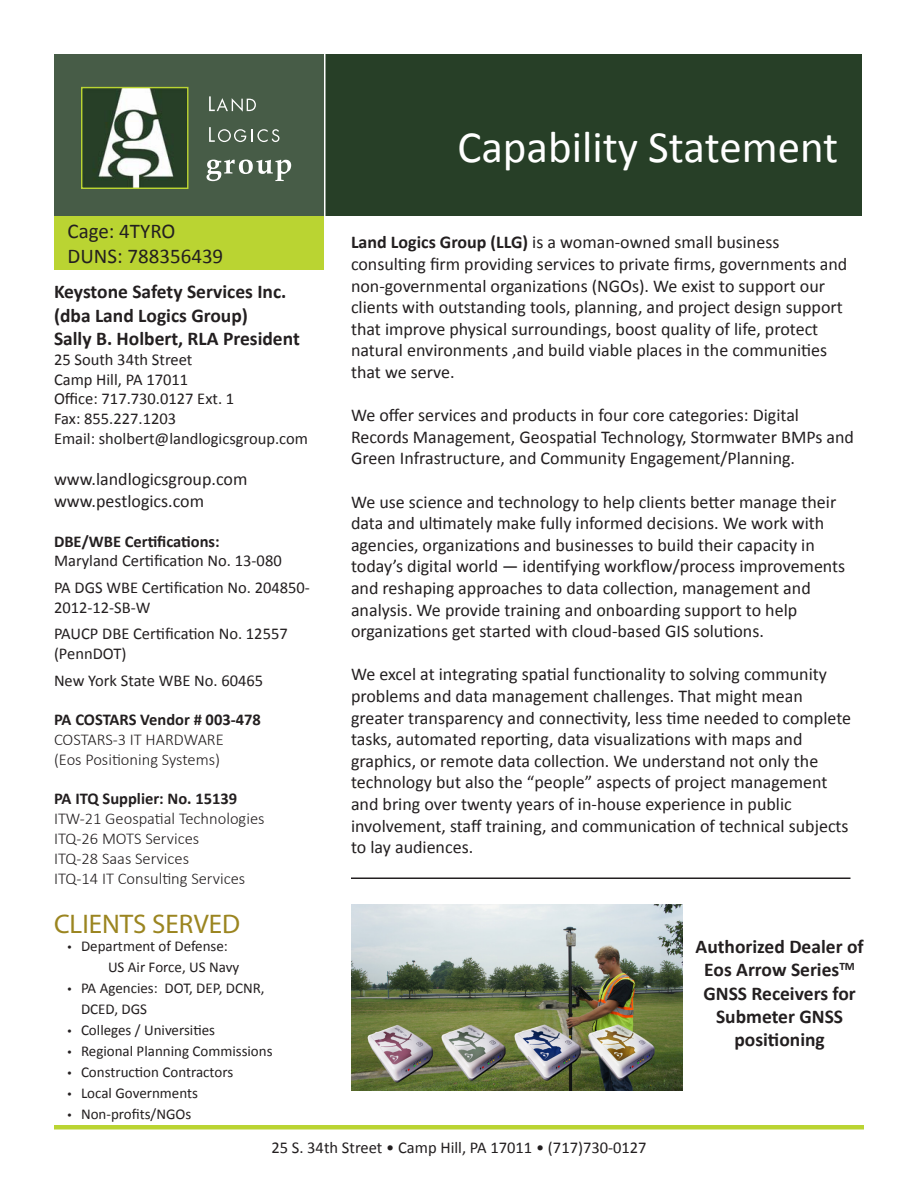
<style>
.page{position:relative;width:918px;height:1188px;background:#fff}
.page>*{position:absolute;margin:0;border:0;box-sizing:border-box;transform-origin:0 0}
._1__Main_Heading{font:45px "Calibri";color:#fff}
._2__Body_Heading{font:27px "Myriad Pro";color:#9b8520}
.subheading{font:21px "Calibri";color:#231f20}
.subheading-2{font:700 19.5px/23.4px "Calibri";color:#231f20;text-align:center}
.subheading-3{font:18px/21.6px "Calibri";color:#231f20}
.subheading-4{font:16.5px/19.8px "Calibri";color:#231f20}
.subheading-5{font:300 16.5px "Calibri";color:#231f20}
.subheading-6{font:700 16.5px "Calibri";color:#231f20}
._3__Body_Text_w_Bull{font:15px/21px "Calibri";color:#231f20}
.s1{font-weight:700}
.s2{font-family:"Myriad Pro"}
</style>
<div class="page">
<div style="left:54px;top:216px;width:270px;height:54px;background:#bad432"></div>
<div style="left:322px;top:54px;width:540px;height:162px;background:#273f27"></div>
<div style="left:54px;top:54px;width:270px;height:162px;background:#475c47"></div>
<div style="left:54px;top:1125px;width:810px;height:5px;background:#bad432"></div>
<img style="left:83px;top:89px;width:103px;height:98px">
<div style="left:81px;top:87px;width:107px;height:102px;border:1px solid #bad432"></div>
<svg style="left:209px;top:96px;width:47px;height:16px"></svg>
<svg style="left:209px;top:127px;width:70px;height:15px"></svg>
<svg style="left:207px;top:160px;width:84px;height:21px"></svg>
<hr style="left:324px;top:54px;width:2px;height:364px;background:#fff">
<img style="left:351px;top:904px;width:332px;height:186px">
<hr style="left:351px;top:878px;width:499px;height:1px;background:#231f20">
<p class="_1__Main_Heading" style="left:457px;top:118px;width:382px">Capability Statement</p>
<p class="subheading" style="left:68px;top:218px;width:110px">Cage: 4TYRO</p>
<p class="subheading" style="left:68px;top:243px;width:157px">DUNS: 788356439</p>
<p class="subheading-3" style="left:351px;top:232px;width:498px"><span class="s1">Land Logics Group (LLG)</span> is a woman-owned small business consulting firm providing services to private firms, governments and non-governmental organizations (NGOs). We exist to support our clients with outstanding tools, planning, and project design support that improve physical surroundings, boost quality of life, protect natural environments ,and build viable places in the communities that we serve.</p>
<p class="subheading-3" style="left:351px;top:404px;width:505px">We offer services and products in four core categories: Digital<br>Records Management, Geospatial Technology, Stormwater BMPs and<br>Green Infrastructure, and Community Engagement/Planning.</p>
<p class="subheading-3" style="left:351px;top:491px;width:496px">We use science and technology to help clients better manage their data and ultimately make fully informed decisions. We work with agencies, organizations and businesses to build their capacity in today’s digital world — identifying workflow/process improvements and reshaping approaches to data collection, management and analysis. We provide training and onboarding support to help organizations get started with cloud-based GIS solutions.</p>
<p class="subheading-3" style="left:351px;top:664px;width:502px">We excel at integrating spatial functionality to solving community problems and data management challenges. That might mean greater transparency and connectivity, less time needed to complete tasks, automated reporting, data visualizations with maps and graphics, or remote data collection. We understand not only the technology but also the “people” aspects of project management and bring over twenty years of in-house experience in public involvement, staff training, and communication of technical subjects to lay audiences.</p>
<p class="subheading-2" style="left:54px;top:280px;width:234px">Keystone Safety Services Inc.</p>
<p class="subheading-2" style="left:54px;top:303px;width:195px">(dba Land Logics Group)</p>
<p class="subheading-2" style="left:54px;top:327px;width:247px">Sally B. Holbert, RLA President</p>
<p class="subheading-4" style="left:54px;top:349px;width:140px">25 South 34th Street</p>
<p class="subheading-4" style="left:54px;top:369px;width:136px">Camp Hill, PA 17011</p>
<p class="subheading-4" style="left:54px;top:389px;width:182px">Office: 717.730.0127 Ext. 1</p>
<p class="subheading-4" style="left:54px;top:409px;width:124px">Fax: 855.227.1203</p>
<p class="subheading-4" style="left:54px;top:429px;width:256px">Email: sholbert@landlogicsgroup.com</p>
<p class="subheading-3" style="left:54px;top:469px;width:195px">www.landlogicsgroup.com www.pestlogics.com</p>
<p class="subheading-6" style="left:54px;top:531px;width:167px">DBE/WBE Certifications:</p>
<p class="subheading-4" style="left:54px;top:551px;width:229px">Maryland Certification No. 13-080</p>
<p class="subheading-4" style="left:54px;top:578px;width:257px">PA DGS WBE Certification No. 204850-<br>2012-12-SB-W</p>
<p class="subheading-4" style="left:54px;top:624px;width:235px">PAUCP DBE Certification No. 12557 (PennDOT)</p>
<p class="subheading-4" style="left:54px;top:670px;width:211px">New York State WBE No. 60465</p>
<p class="subheading-6" style="left:54px;top:709px;width:208px">PA COSTARS Vendor # 003-478</p>
<p class="subheading-5" style="left:54px;top:729px;width:171px">COSTARS-3 IT HARDWARE</p>
<p class="subheading-5" style="left:54px;top:749px;width:168px">(Eos Positioning Systems)</p>
<p class="subheading-6" style="left:54px;top:788px;width:185px">PA ITQ Supplier: No. 15139</p>
<p class="subheading-5" style="left:54px;top:808px;width:212px">ITW-21 Geospatial Technologies</p>
<p class="subheading-5" style="left:54px;top:828px;width:147px">ITQ-26 MOTS Services</p>
<p class="subheading-5" style="left:54px;top:848px;width:137px">ITQ-28 Saas Services</p>
<p class="subheading-5" style="left:54px;top:868px;width:193px">ITQ-14 IT Consulting Services</p>
<p class="_2__Body_Heading" style="left:54px;top:908px;width:188px">CLIENTS SERVED</p>
<p class="_3__Body_Text_w_Bull" style="left:68px;top:936px;width:162px"><span class="s2">•</span> Department of Defense:</p>
<p class="_3__Body_Text_w_Bull" style="left:108px;top:957px;width:133px">US Air Force, US Navy</p>
<p class="_3__Body_Text_w_Bull" style="left:81px;top:978px;width:185px;text-indent:-14px"><span class="s2">•</span> PA Agencies: DOT, DEP, DCNR,<br>DCED, DGS</p>
<p class="_3__Body_Text_w_Bull" style="left:68px;top:1020px;width:149px"><span class="s2">•</span> Colleges / Universities</p>
<p class="_3__Body_Text_w_Bull" style="left:68px;top:1041px;width:207px"><span class="s2">•</span> Regional Planning Commissions</p>
<p class="_3__Body_Text_w_Bull" style="left:68px;top:1062px;width:167px"><span class="s2">•</span> Construction Contractors</p>
<p class="_3__Body_Text_w_Bull" style="left:68px;top:1083px;width:132px"><span class="s2">•</span> Local Governments</p>
<p class="_3__Body_Text_w_Bull" style="left:68px;top:1104px;width:125px"><span class="s2">•</span> Non-profits/NGOs</p>
<p class="subheading-4" style="left:271px;top:1137px;width:377px">25 S. 34th Street • Camp Hill, PA 17011 • (717)730-0127</p>
<p class="subheading-2" style="left:696px;top:935px;width:170px">Authorized Dealer of<br>Eos Arrow Series<sup>TM<br></sup>GNSS Receivers for<br>Submeter GNSS positioning</p>
</div>
